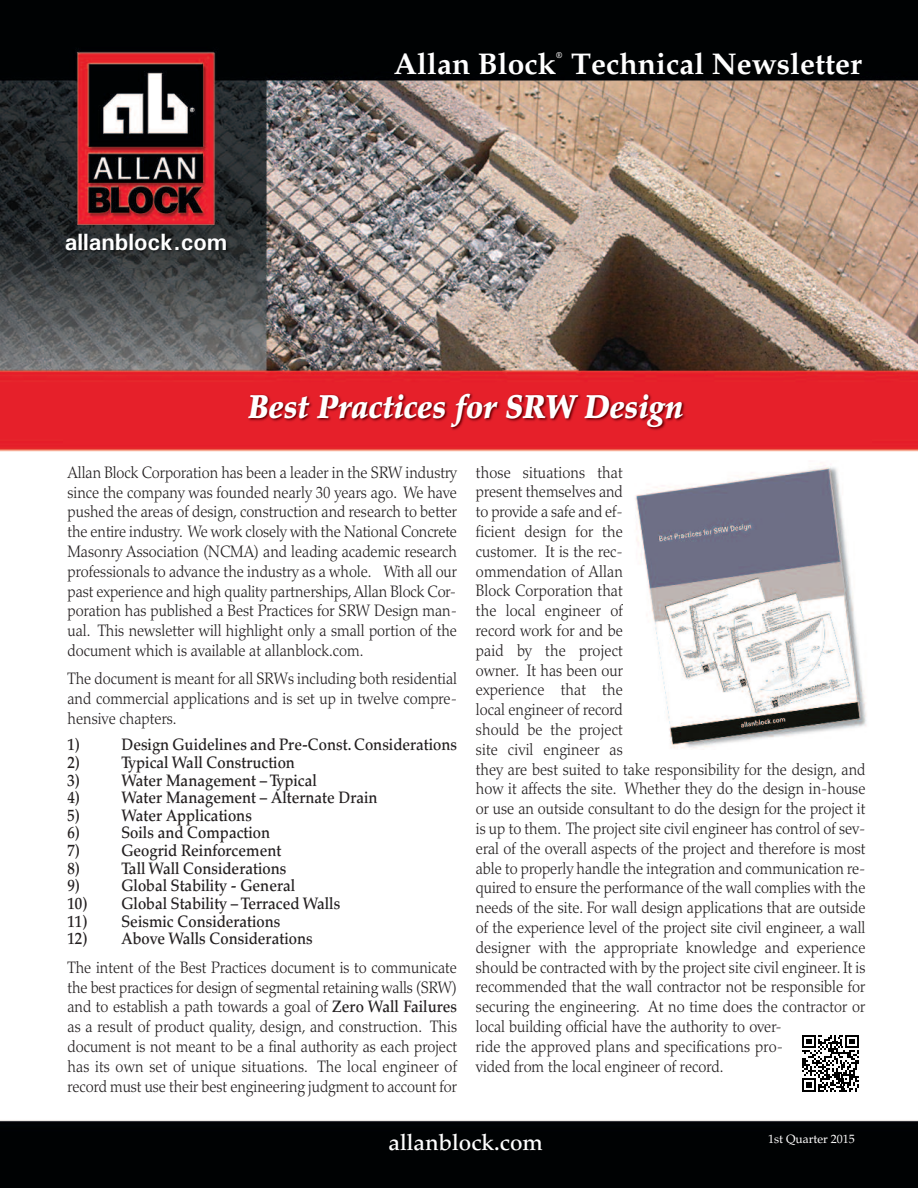
<style>
.page{position:relative;width:918px;height:1188px;background:#fff}
.page>*{position:absolute;margin:0;border:0;box-sizing:border-box;transform-origin:0 0}
.t1{font:italic 900 33px "Palatino";color:#fff;scale:.9 1}
.t2{font:700 30px "Palatino";color:#fff}
.t3{font:700 23.7px "Univers";color:#fff}
.t4{font:500 22.5px "Palatino";color:#fff}
.t5{font:300 16.5px/19.8px "Palatino";color:#231f20;text-align:justify;scale:.9 1}
.t6{font:500 16.5px "Palatino";color:#231f20;scale:.9 1}
.t7{font:12px "Palatino";color:#fff}
.t8{font:italic 700 8.7px "Palatino";color:#fff;scale:.96 1}
.s1{font-weight:500}
</style>
<div class="page">
<img style="left:0;top:0;width:918px;height:1188px">
<img style="left:63px;top:386px;width:809px;height:58px">
<img style="left:55px;top:226px;width:187px;height:42px">
<div style="left:798px;top:1031px;width:65px;height:63px;background:#fff"></div>
<svg style="left:802px;top:1035px;width:57px;height:57px"></svg>
<div style="left:623px;top:460px;width:246px;height:298px;background:#fff"></div>
<img style="left:635px;top:465px;width:232px;height:284px">
<p class="t8" style="left:556px;top:50px;width:8px">®</p>
<h2 class="t2" style="left:394px;top:46px;width:470px">Allan Block Technical Newsletter</h2>
<h3 class="t3" style="left:65px;top:227px;width:164px">allanblock.com</h3>
<h1 class="t1" style="left:248px;top:394px;width:485px">Best Practices for SRW Design</h1>
<p class="t5" style="left:68px;top:464px;width:434px">Allan Block Corporation has been a leader in the SRW industry since the company was founded nearly 30 years ago. We have pushed the areas of design, construction and research to better the entire industry. We work closely with the National Concrete Masonry Association (NCMA) and leading academic research professionals to advance the industry as a whole. With all our past experience and high quality partnerships,Allan Block Cor&shy;poration has published a Best Practices for SRW Design man&shy;ual. This newsletter will highlight only a small portion of the document which is available at allanblock.com.</p>
<p class="t5" style="left:68px;top:671px;width:434px">The document is meant for all SRWs including both residential and commercial applications and is set up in twelve compre&shy;hensive chapters.</p>
<p class="t6" style="left:68px;top:738px;width:15px">1)</p>
<p class="t6" style="left:122px;top:738px;width:374px">Design Guidelines and Pre-Const. Considerations</p>
<p class="t6" style="left:68px;top:756px;width:15px">2)</p>
<p class="t6" style="left:122px;top:756px;width:194px">Typical Wall Construction</p>
<p class="t6" style="left:68px;top:773px;width:15px">3)</p>
<p class="t6" style="left:122px;top:773px;width:219px">Water Management – Typical</p>
<p class="t6" style="left:68px;top:791px;width:15px">4)</p>
<p class="t6" style="left:122px;top:791px;width:286px">Water Management – Alternate Drain</p>
<p class="t6" style="left:68px;top:809px;width:15px">5)</p>
<p class="t6" style="left:122px;top:809px;width:146px">Water Applications</p>
<p class="t6" style="left:68px;top:826px;width:15px">6)</p>
<p class="t6" style="left:122px;top:826px;width:167px">Soils and Compaction</p>
<p class="t6" style="left:68px;top:844px;width:15px">7)</p>
<p class="t6" style="left:122px;top:844px;width:179px">Geogrid Reinforcement</p>
<p class="t6" style="left:68px;top:862px;width:15px">8)</p>
<p class="t6" style="left:122px;top:862px;width:185px">Tall Wall Considerations</p>
<p class="t6" style="left:68px;top:879px;width:15px">9)</p>
<p class="t6" style="left:122px;top:879px;width:194px">Global Stability - General</p>
<p class="t6" style="left:68px;top:897px;width:305px">10) Global Stability – Terraced Walls</p>
<p class="t6" style="left:68px;top:915px;width:238px">11) Seismic Considerations</p>
<p class="t6" style="left:68px;top:932px;width:274px">12) Above Walls Considerations</p>
<p class="t5" style="left:67px;top:959px;width:434px">The intent of the Best Practices document is to communicate the best practices for design of segmental retaining walls (SRW) and to establish a path towards a goal of <span class="s1">Zero Wall Failures </span>as a result of product quality, design, and construction. This document is not meant to be a final authority as each project has its own set of unique situations. The local engineer of record must use their best engineering judgment to account for</p>
<p class="t5" style="left:476px;top:464px;width:434px;text-align:left">those situations that<br>present themselves and<br>to provide a safe and ef-<br>ficient design for the<br>customer. It is the rec-<br>ommendation of Allan<br>Block Corporation that<br>the local engineer of<br>record work for and be<br>paid by the project<br>owner. It has been our<br>experience that the<br>local engineer of record<br>should be the project<br>site civil engineer as<br>they are best suited to take responsibility for the design, and how it affects the site. Whether they do the design in-house or use an outside consultant to do the design for the project it is up to them. The project site civil engineer has control of sev&shy;eral of the overall aspects of the project and therefore is most able to properly handle the integration and communication re&shy;quired to ensure the performance of the wall complies with the needs of the site. For wall design applications that are outside of the experience level of the project site civil engineer, a wall designer with the appropriate knowledge and experience should be contracted with by the project site civil engineer. It is recommended that the wall contractor not be responsible for securing the engineering. At no time does the contractor or local building official have the authority to over-<br>ride the approved plans and specifications pro-<br>vided from the local engineer of record.</p>
<h3 class="t4" style="left:388px;top:1134px;width:156px">allanblock.com</h3>
<p class="t7" style="left:768px;top:1132px;width:88px">1st Quarter 2015</p>
</div>
